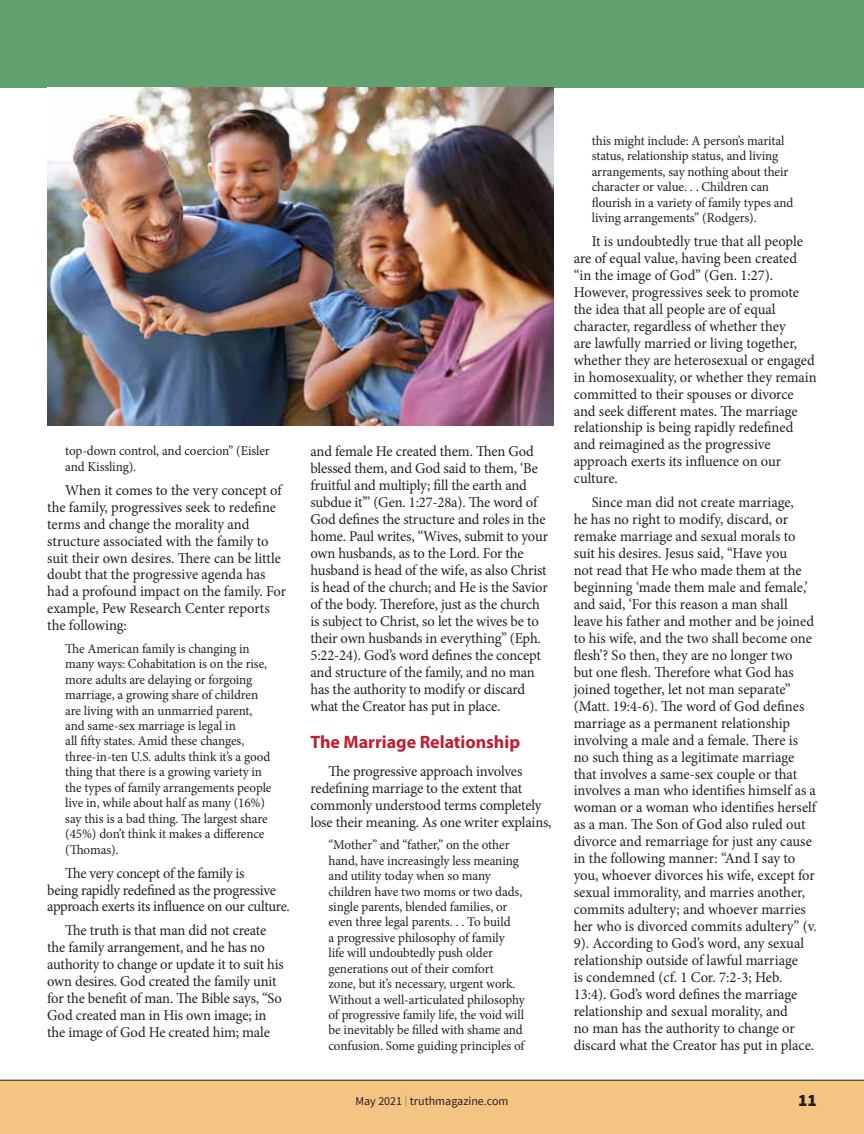
<style>
.page{position:relative;width:864px;height:1134px;background:#fff}
.page>*{position:absolute;margin:0;border:0;box-sizing:border-box;transform-origin:0 0}
.t1{font:700 18px "Myriad Pro";letter-spacing:-.005em;color:#be1e35}
.t2{font:900 17.25px "Source Sans Pro";color:#231f20}
.t3{font:15px/17px "Minion Pro";letter-spacing:-.005em;color:#231f20}
.t4{font:13.5px/15.5px "Minion Pro";letter-spacing:-.005em;color:#231f20}
.t5{font:12px "Source Sans Pro";color:#231f20}
.s1{color:#8a8c8f}
</style>
<div class="page">
<div style="left:0;top:1080px;width:864px;height:54px;background:#f4c483"></div>
<div style="left:0;top:0;width:864px;height:88px;background:#61a16f"></div>
<img style="left:47px;top:88px;width:507px;height:337px">
<p class="t4" style="left:65px;top:443px;width:206px">top-down control, and coercion” (Eisler and Kissling).</p>
<p class="t3" style="left:47px;top:482px;width:240px;text-indent:18px">When it comes to the very concept of the family, progressives seek to redefine terms and change the morality and structure associated with the family to suit their own desires. There can be little doubt that the progressive agenda has had a profound impact on the family. For example, Pew Research Center reports the following:</p>
<p class="t4" style="left:65px;top:641px;width:208px">The American family is changing in many ways: Cohabitation is on the rise, more adults are delaying or forgoing marriage, a growing share of children are living with an unmarried parent, and same-sex marriage is legal in<br>all fifty states. Amid these changes, three-in-ten U.S. adults think it’s a good thing that there is a growing variety in the types of family arrangements people live in, while about half as many (16%) say this is a bad thing. The largest share (45%) don’t think it makes a difference (Thomas).</p>
<p class="t3" style="left:47px;top:864px;width:244px;text-indent:18px">The very concept of the family is<br>being rapidly redefined as the progressive approach exerts its influence on our culture.</p>
<p class="t3" style="left:47px;top:922px;width:238px;text-indent:18px">The truth is that man did not create the family arrangement, and he has no authority to change or update it to suit his own desires. God created the family unit for the benefit of man. The Bible says, “So God created man in His own image; in the image of God He created him; male</p>
<p class="t3" style="left:310px;top:443px;width:239px">and female He created them. Then God blessed them, and God said to them, ‘Be fruitful and multiply; fill the earth and subdue it’” (Gen. 1:27-28a). The word of God defines the structure and roles in the home. Paul writes, “Wives, submit to your own husbands, as to the Lord. For the husband is head of the wife, as also Christ is head of the church; and He is the Savior of the body. Therefore, just as the church is subject to Christ, so let the wives be to their own husbands in everything” (Eph.<br>5:22-24). God’s word defines the concept and structure of the family, and no man has the authority to modify or discard what the Creator has put in place.</p>
<p class="t1" style="left:310px;top:730px;width:211px">The Marriage Relationship</p>
<p class="t3" style="left:310px;top:763px;width:243px;text-indent:18px">The progressive approach involves redefining marriage to the extent that commonly understood terms completely lose their meaning. As one writer explains,</p>
<p class="t4" style="left:329px;top:837px;width:198px">“Mother” and “father,” on the other hand, have increasingly less meaning and utility today when so many children have two moms or two dads, single parents, blended families, or even three legal parents. . . To build<br>a progressive philosophy of family<br>life will undoubtedly push older generations out of their comfort<br>zone, but it’s necessary, urgent work.<br>Without a well-articulated philosophy of progressive family life, the void will be inevitably be filled with shame and confusion. Some guiding principles of</p>
<p class="t5" style="left:356px;top:1094px;width:154px">May 2021 <span class="s1">|</span> truthmagazine.com</p>
<p class="t4" style="left:592px;top:133px;width:203px">this might include: A person’s marital status, relationship status, and living arrangements, say nothing about their character or value. . . Children can flourish in a variety of family types and living arrangements” (Rodgers).</p>
<p class="t3" style="left:574px;top:233px;width:245px;text-indent:18px">It is undoubtedly true that all people are of equal value, having been created “in the image of God” (Gen. 1:27).<br>However, progressives seek to promote the idea that all people are of equal character, regardless of whether they<br>are lawfully married or living together, whether they are heterosexual or engaged in homosexuality, or whether they remain committed to their spouses or divorce and seek different mates. The marriage relationship is being rapidly redefined and reimagined as the progressive approach exerts its influence on our culture.</p>
<p class="t3" style="left:574px;top:494px;width:245px;text-indent:18px">Since man did not create marriage,<br>he has no right to modify, discard, or remake marriage and sexual morals to suit his desires. Jesus said, “Have you<br>not read that He who made them at the beginning ‘made them male and female,’ and said, ‘For this reason a man shall leave his father and mother and be joined to his wife, and the two shall become one flesh’? So then, they are no longer two<br>but one flesh. Therefore what God has joined together, let not man separate” (Matt. 19:4-6). The word of God defines marriage as a permanent relationship involving a male and a female. There is no such thing as a legitimate marriage that involves a same-sex couple or that involves a man who identifies himself as a woman or a woman who identifies herself as a man. The Son of God also ruled out divorce and remarriage for just any cause in the following manner: “And I say to you, whoever divorces his wife, except for sexual immorality, and marries another, commits adultery; and whoever marries her who is divorced commits adultery” (v.<br>9). According to God’s word, any sexual relationship outside of lawful marriage<br>is condemned (cf. 1 Cor. 7:2-3; Heb.<br>13:4). God’s word defines the marriage relationship and sexual morality, and<br>no man has the authority to change or discard what the Creator has put in place.</p>
<p class="t2" style="left:798px;top:1089px;width:20px">11</p>
</div>
